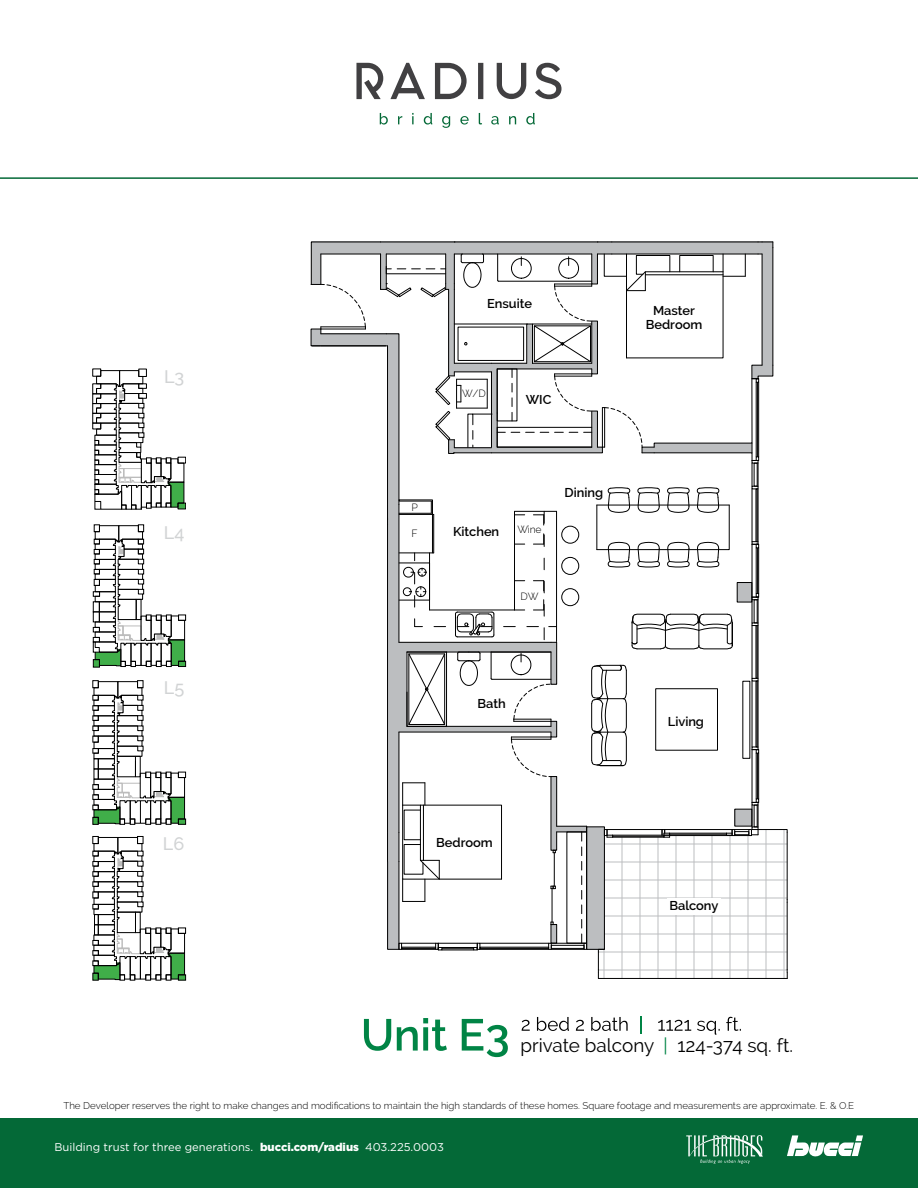
<style>
.page{position:relative;width:918px;height:1188px;background:#fff}
.page>*{position:absolute;margin:0;border:0;box-sizing:border-box;transform-origin:0 0}
.t1{font:18.9px "Raleway";color:#000}
.t2{font:500 18px "Raleway";color:#d1d3d4}
.t3{font:600 12.9px/14.1px "Raleway";letter-spacing:-.005em;color:#000;text-align:center}
.t4{font:11.25px "Gotham";color:#fff}
.t5{font:300 10.35px "Raleway";letter-spacing:-.02em;color:#000}
.t6{font:300 9.75px "Raleway";color:#000}
.s1{color:#008445}
.s2{font-weight:900}
</style>
<div class="page">
<div style="left:0;top:1118px;width:918px;height:70px;background:#046937"></div>
<svg style="left:435px;top:63px;width:32px;height:36px"></svg>
<div style="left:478px;top:63px;width:5px;height:36px;background:#414042"></div>
<svg style="left:497px;top:63px;width:29px;height:36px"></svg>
<svg style="left:356px;top:63px;width:27px;height:36px"></svg>
<svg style="left:390px;top:63px;width:35px;height:36px"></svg>
<svg style="left:535px;top:63px;width:27px;height:36px"></svg>
<svg style="left:380px;top:113px;width:8px;height:12px"></svg>
<svg style="left:398px;top:116px;width:4px;height:8px"></svg>
<svg style="left:412px;top:113px;width:2px;height:11px"></svg>
<svg style="left:424px;top:113px;width:8px;height:12px"></svg>
<svg style="left:442px;top:116px;width:8px;height:12px"></svg>
<svg style="left:460px;top:116px;width:9px;height:9px"></svg>
<svg style="left:479px;top:113px;width:3px;height:11px"></svg>
<svg style="left:491px;top:116px;width:8px;height:9px"></svg>
<svg style="left:509px;top:116px;width:7px;height:8px"></svg>
<svg style="left:526px;top:113px;width:9px;height:12px"></svg>
<svg style="left:787px;top:1135px;width:76px;height:22px"></svg>
<svg style="left:686px;top:1135px;width:77px;height:29px"></svg>
<hr style="left:0;top:177px;width:918px;height:2px;background:#046937">
<svg style="left:310px;top:241px;width:478px;height:738px"></svg>
<div style="left:561px;top:588px;width:18px;height:18px;border:1px solid #000;border-radius:50%"></div>
<div style="left:561px;top:557px;width:18px;height:18px;border:1px solid #000;border-radius:50%"></div>
<div style="left:561px;top:526px;width:18px;height:18px;border:1px solid #000;border-radius:50%"></div>
<div style="left:371px;top:955px;width:196px;height:51px;background:#fff"></div>
<svg style="left:93px;top:370px;width:93px;height:139px"></svg>
<svg style="left:93px;top:525px;width:93px;height:142px"></svg>
<svg style="left:93px;top:681px;width:93px;height:143px"></svg>
<div style="left:137px;top:836px;width:6px;height:8px;border:1px solid #000"></div>
<div style="left:93px;top:836px;width:5px;height:8px;border:1px solid #000"></div>
<svg style="left:93px;top:837px;width:93px;height:143px"></svg>
<div style="left:94px;top:914px;width:4px;height:11px;border:1px solid #000"></div>
<div style="left:94px;top:925px;width:4px;height:10px;border:1px solid #000"></div>
<div style="left:135px;top:912px;width:5px;height:21px;border:1px solid #000"></div>
<svg style="left:658px;top:1017px;width:83px;height:18px"></svg>
<svg style="left:640px;top:1016px;width:1px;height:17px"></svg>
<svg style="left:522px;top:1017px;width:106px;height:14px"></svg>
<svg style="left:364px;top:1018px;width:144px;height:39px"></svg>
<h2 class="t2" style="left:164px;top:366px;width:22px">L3</h2>
<h2 class="t2" style="left:164px;top:522px;width:22px">L4</h2>
<h2 class="t2" style="left:164px;top:678px;width:22px">L5</h2>
<h2 class="t2" style="left:163px;top:833px;width:23px">L6</h2>
<h3 class="t3" style="left:487px;top:296px;width:46px">Ensuite</h3>
<p class="t5" style="left:462px;top:387px;width:25px">W/D</p>
<h3 class="t3" style="left:526px;top:392px;width:27px">WIC</h3>
<p class="t5" style="left:411px;top:501px;width:8px">P</p>
<p class="t5" style="left:412px;top:527px;width:8px">F</p>
<h3 class="t3" style="left:453px;top:525px;width:48px">Kitchen</h3>
<p class="t5" style="left:517px;top:523px;width:26px">Wine</p>
<p class="t5" style="left:521px;top:590px;width:19px">DW</p>
<h3 class="t3" style="left:565px;top:486px;width:40px">Dining</h3>
<h3 class="t3" style="left:478px;top:697px;width:30px">Bath</h3>
<h3 class="t3" style="left:436px;top:836px;width:58px">Bedroom</h3>
<h3 class="t3" style="left:646px;top:303px;width:58px">Master<br>Bedroom</h3>
<h3 class="t3" style="left:668px;top:715px;width:38px">Living</h3>
<h3 class="t3" style="left:669px;top:898px;width:51px">Balcony</h3>
<h1 class="t1" style="left:520px;top:1035px;width:274px">private balcony <span class="s1">|</span> 124-374 sq. ft.</h1>
<p class="t6" style="left:63px;top:1100px;width:792px">The Developer reserves the right to make changes and modifications to maintain the high standards of these homes. Square footage and measurements are approximate. E. &amp; O.E</p>
<p class="t4" style="left:54px;top:1140px;width:391px">Building trust for three generations. <span class="s2">bucci.com/radius</span> 403.225.0003</p>
</div>
